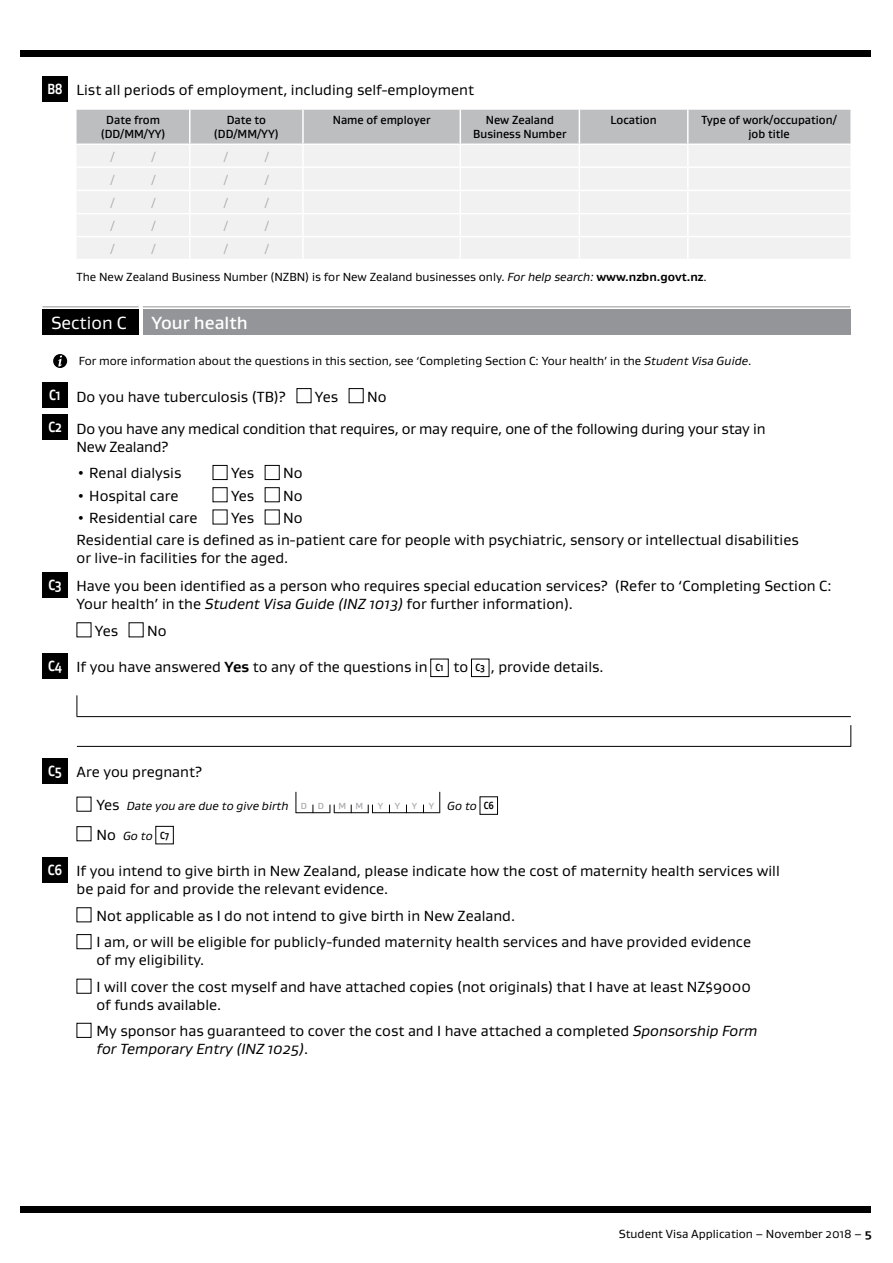
<style>
.page{position:relative;width:893px;height:1263px;background:#fff}
.page>*{position:absolute;margin:0;border:0;box-sizing:border-box;transform-origin:0 0}
.t1{font:500 18px "Gustan";color:#fff}
.t2{font:18px "Gustan";color:#fff}
.t3{font:15px/26.5px "Gustan";color:#000}
.t4{font:italic 15px "Gustan";color:#000}
.t5{font:12px "Gustan";color:#000}
.t6{font:500 12px/14.4px "Gustan";color:#000;text-align:center;scale:.95 1}
.t7{font:italic 12px "Gustan";color:#000}
.t8{font:12px "Gustan";color:#a7a9ac}
.t9{font:500 9px "Gustan";color:#a7a9ac}
.s1{font-weight:700;color:#fff}
.s2{font-style:italic}
.s3{font-weight:700}
.s4{font-weight:700;font-size:10.5px}
.s5{font-style:normal;font-size:15px}
.s6{font-weight:500;font-style:normal;font-size:9px;color:#a7a9ac}
.s7{font-weight:700;font-style:normal;font-size:10.5px}
.s8{font-style:normal}
</style>
<div class="page">
<div style="left:20px;top:50px;width:850px;height:7px;background:#000"></div>
<div style="left:20px;top:1206px;width:850px;height:7px;background:#000"></div>
<div style="left:43px;top:76px;width:25px;height:25px;background:#000"></div>
<svg style="left:77px;top:110px;width:773px;height:149px"></svg>
<hr style="left:688px;top:236px;width:162px;height:1px;background:#fff">
<hr style="left:687px;top:237px;width:2px;height:22px;background:#fff">
<div style="left:43px;top:310px;width:96px;height:25px;background:#000"></div>
<hr style="left:43px;top:306px;width:96px;height:1px;background:#939598">
<div style="left:143px;top:310px;width:707px;height:25px;background:#939598"></div>
<hr style="left:143px;top:306px;width:707px;height:1px;background:#939598">
<div style="left:53px;top:354px;width:14px;height:14px;background:#000;border-radius:50%"></div>
<svg style="left:58px;top:355px;width:4px;height:12px"></svg>
<div style="left:43px;top:382px;width:25px;height:26px;background:#000"></div>
<div style="left:297px;top:388px;width:14px;height:15px;border:1px solid #000"></div>
<div style="left:349px;top:388px;width:15px;height:15px;border:1px solid #000"></div>
<div style="left:43px;top:415px;width:25px;height:25px;background:#000"></div>
<div style="left:213px;top:465px;width:14px;height:15px;border:1px solid #000"></div>
<div style="left:265px;top:465px;width:15px;height:15px;border:1px solid #000"></div>
<div style="left:213px;top:487px;width:14px;height:15px;border:1px solid #000"></div>
<div style="left:265px;top:487px;width:15px;height:15px;border:1px solid #000"></div>
<div style="left:43px;top:572px;width:25px;height:25px;background:#000"></div>
<div style="left:43px;top:653px;width:25px;height:25px;background:#000"></div>
<div style="left:430px;top:659px;width:19px;height:18px;border:1px solid #000"></div>
<div style="left:471px;top:659px;width:18px;height:18px;border:1px solid #000"></div>
<svg style="left:77px;top:695px;width:1px;height:21px"></svg>
<hr style="left:77px;top:716px;width:774px;height:1px;background:#000">
<svg style="left:850px;top:725px;width:1px;height:21px"></svg>
<hr style="left:77px;top:746px;width:774px;height:1px;background:#000">
<div style="left:43px;top:758px;width:25px;height:25px;background:#000"></div>
<svg style="left:296px;top:792px;width:1px;height:20px"></svg>
<svg style="left:439px;top:792px;width:1px;height:20px"></svg>
<svg style="left:330px;top:804px;width:5px;height:9px"></svg>
<svg style="left:368px;top:804px;width:5px;height:8px"></svg>
<hr style="left:296px;top:812px;width:34px;height:1px;background:#000">
<hr style="left:334px;top:812px;width:35px;height:1px;background:#000">
<hr style="left:372px;top:812px;width:68px;height:1px;background:#000">
<div style="left:77px;top:826px;width:14px;height:15px;border:1px solid #000"></div>
<div style="left:156px;top:826px;width:18px;height:18px;border:1px solid #000"></div>
<div style="left:43px;top:857px;width:25px;height:25px;background:#000"></div>
<div style="left:77px;top:934px;width:14px;height:15px;border:1px solid #000"></div>
<div style="left:77px;top:979px;width:14px;height:15px;border:1px solid #000"></div>
<div style="left:77px;top:1023px;width:14px;height:15px;border:1px solid #000"></div>
<p class="t3" style="left:47px;top:76px;width:428px"><span class="s1">B8</span> List all periods of employment, including self-employment</p>
<p class="t6" style="left:101px;top:112px;width:70px">Date from (DD/MM/YY)</p>
<p class="t6" style="left:214px;top:112px;width:70px">Date to (DD/MM/YY)</p>
<p class="t6" style="left:333px;top:112px;width:104px">Name of employer</p>
<p class="t6" style="left:473px;top:112px;width:100px">New Zealand<br>Business Number</p>
<p class="t6" style="left:611px;top:112px;width:50px">Location</p>
<p class="t6" style="left:701px;top:112px;width:144px">Type of work/occupation/ job title</p>
<p class="t8" style="left:111px;top:149px;width:6px">/</p>
<p class="t8" style="left:151px;top:149px;width:6px">/</p>
<p class="t8" style="left:224px;top:149px;width:6px">/</p>
<p class="t8" style="left:265px;top:149px;width:6px">/</p>
<p class="t8" style="left:111px;top:172px;width:6px">/</p>
<p class="t8" style="left:151px;top:172px;width:6px">/</p>
<p class="t8" style="left:224px;top:172px;width:6px">/</p>
<p class="t8" style="left:265px;top:172px;width:6px">/</p>
<p class="t8" style="left:111px;top:195px;width:6px">/</p>
<p class="t8" style="left:151px;top:195px;width:6px">/</p>
<p class="t8" style="left:224px;top:195px;width:6px">/</p>
<p class="t8" style="left:265px;top:195px;width:6px">/</p>
<p class="t8" style="left:111px;top:218px;width:6px">/</p>
<p class="t8" style="left:151px;top:218px;width:6px">/</p>
<p class="t8" style="left:224px;top:218px;width:6px">/</p>
<p class="t8" style="left:265px;top:218px;width:6px">/</p>
<p class="t8" style="left:111px;top:241px;width:6px">/</p>
<p class="t8" style="left:151px;top:241px;width:6px">/</p>
<p class="t8" style="left:224px;top:241px;width:6px">/</p>
<p class="t8" style="left:265px;top:241px;width:6px">/</p>
<p class="t5" style="left:77px;top:269px;width:632px">The New Zealand Business Number (NZBN) is for New Zealand businesses only. <span class="s2">For help search:</span> <span class="s3">www.nzbn.govt.nz</span>.</p>
<p class="t2" style="left:51px;top:311px;width:77px">Section C</p>
<p class="t1" style="left:151px;top:311px;width:98px">Your health</p>
<p class="t5" style="left:79px;top:353px;width:674px">For more information about the questions in this section, see ‘Completing Section C: Your health’ in the <span class="s2">Student Visa Guide</span>.</p>
<p class="t3" style="left:49px;top:383px;width:238px"><span class="s1">C1</span> Do you have tuberculosis (TB)?</p>
<p class="t3" style="left:315px;top:383px;width:25px">Yes</p>
<p class="t3" style="left:48px;top:380px;width:718px;line-height:32.2px;text-indent:319px">No<br><span class="s1">C2</span> Do you have any medical condition that requires, or may require, one of the following during your stay in</p>
<p class="t3" style="left:77px;top:433px;width:93px">New Zealand?</p>
<p class="t3" style="left:77px;top:460px;width:106px">• Renal dialysis</p>
<p class="t3" style="left:231px;top:460px;width:25px">Yes</p>
<p class="t3" style="left:283px;top:460px;width:21px">No</p>
<p class="t3" style="left:77px;top:482px;width:103px">• Hospital care</p>
<p class="t3" style="left:231px;top:482px;width:25px">Yes</p>
<p class="t3" style="left:283px;top:482px;width:21px">No</p>
<p class="t3" style="left:77px;top:504px;width:122px">• Residential care</p>
<p class="t3" style="left:231px;top:504px;width:25px">Yes</p>
<p class="t3" style="left:77px;top:506px;width:724px;line-height:22.2px;text-indent:207px">No<br>Residential care is defined as in-patient care for people with psychiatric, sensory or intellectual disabilities</p>
<p class="t3" style="left:48px;top:544px;width:785px;line-height:28px;text-indent:28px">or live-in facilities for the aged.<br><span class="s1">C3</span> Have you been identified as a person who requires special education services? (Refer to ‘Completing Section C:</p>
<p class="t3" style="left:95px;top:590px;width:480px;text-indent:-18px">Your health’ in the <span class="s2">Student Visa Guide (INZ 1013)</span> for further information).<br>Yes</p>
<p class="t3" style="left:147px;top:617px;width:21px">No</p>
<p class="t3" style="left:48px;top:653px;width:557px"><span class="s1">C4</span> If you have answered <span class="s3">Yes</span> to any of the questions in <span class="s4">C1</span> to <span class="s4">C3</span> , provide details.</p>
<p class="t3" style="left:48px;top:758px;width:155px"><span class="s1">C5</span> Are you pregnant?</p>
<p class="t7" style="left:97px;top:798px;width:229px"><span class="s5">Yes</span> Date you are due to give birth <span class="s6">D D</span></p>
<p class="t9" style="left:338px;top:800px;width:26px">M M</p>
<p class="t9" style="left:378px;top:800px;width:7px">Y</p>
<p class="t9" style="left:395px;top:800px;width:7px">Y</p>
<p class="t9" style="left:412px;top:800px;width:7px">Y</p>
<p class="t9" style="left:429px;top:800px;width:7px">Y</p>
<p class="t7" style="left:447px;top:798px;width:48px">Go to <span class="s7">C6</span></p>
<p class="t7" style="left:97px;top:828px;width:74px"><span class="s5">No</span> Go to <span class="s7">C7</span></p>
<p class="t3" style="left:77px;top:862px;width:705px;line-height:18px;text-indent:-29px"><span class="s1">C6</span> If you intend to give birth in New Zealand, please indicate how the cost of maternity health services will be paid for and provide the relevant evidence.</p>
<p class="t3" style="left:97px;top:902px;width:656px">Not applicable as I do not intend to give birth in New Zealand.<br>I am, or will be eligible for publicly-funded maternity health services and have provided evidence</p>
<p class="t3" style="left:97px;top:946px;width:656px">of my eligibility.<br>I will cover the cost myself and have attached copies (not originals) that I have at least NZ$9000</p>
<p class="t3" style="left:97px;top:991px;width:662px">of funds available.<br>My sponsor has guaranteed to cover the cost and I have attached a completed <span class="s2">Sponsorship Form</span></p>
<p class="t4" style="left:97px;top:1039px;width:213px">for Temporary Entry (INZ 1025)<span class="s8">.</span></p>
<p class="t5" style="left:619px;top:1226px;width:254px">Student Visa Application – November 2018 – <span class="s3">5</span></p>
</div>
